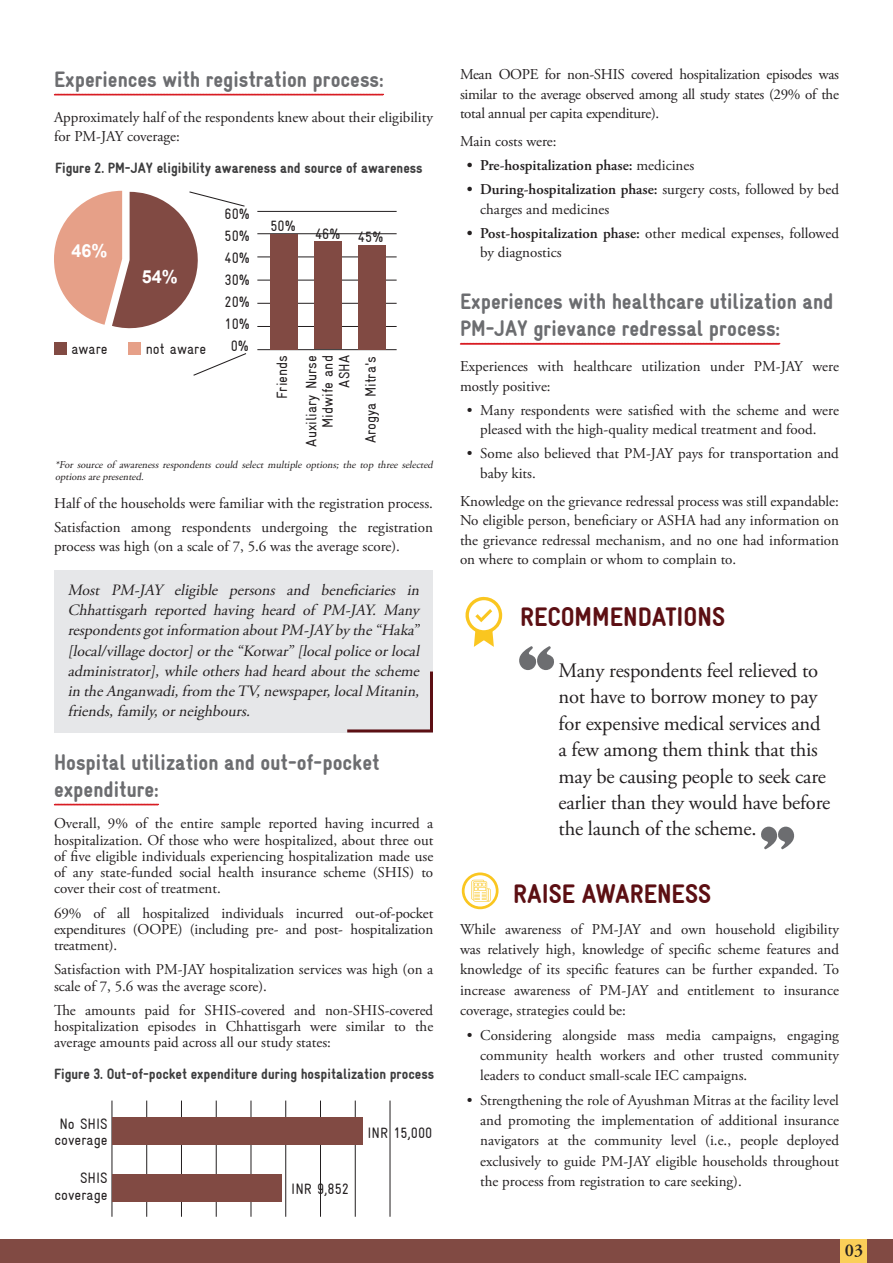
<style>
.page{position:relative;width:893px;height:1263px;background:#fff}
.page>*{position:absolute;margin:0;border:0;box-sizing:border-box;transform-origin:0 0}
.t1{font:900 condensed 27px "Gravur";color:#5c0f13}
.t2{font:900 condensed 22.5px/27px "Gravur";color:#6c6d70}
.Running_Text{font:20.55px/26.4px "Adobe Garamond Pro";letter-spacing:-.01em;color:#231f20}
.t3{font:700 18px "Arial";color:#fff}
.Running_Text-2{font:600 18px "Adobe Garamond Pro";color:#231f20}
.Running_Text-3{font:italic 15.75px/20.2px "Adobe Garamond Pro";color:#231f20;text-align:justify}
.Running_Text-4{font:15px/19.5px "Adobe Garamond Pro";color:#231f20}
.Paragraph_Style_1{font:condensed 15px/16.5px "Gravur";color:#231f20;text-align:right}
.Paragraph_Style_3{font:900 condensed 15px "Gravur";color:#3e3e3f}
.t4{font:600 15px "Adobe Garamond Pro";color:#231f20}
.Running_Text-5{font:italic 10.5px/12px "Adobe Garamond Pro";color:#231f20}
.s1{font-weight:400}
.s2{font-weight:600}
</style>
<div class="page">
<div style="left:0;top:1239px;width:893px;height:24px;background:#814a43"></div>
<svg style="left:54px;top:94px;width:330px;height:2px"></svg>
<svg style="left:54px;top:803px;width:105px;height:3px"></svg>
<div style="left:54px;top:570px;width:379px;height:162px;background:#e6e7e9"></div>
<svg style="left:344px;top:671px;width:89px;height:62px"></svg>
<div style="left:841px;top:1239px;width:26px;height:24px;background:#fbcf59"></div>
<hr style="left:112px;top:1100px;width:1px;height:117px;background:#231f20">
<hr style="left:146px;top:1100px;width:1px;height:117px;background:#231f20">
<hr style="left:181px;top:1100px;width:1px;height:117px;background:#231f20">
<hr style="left:216px;top:1100px;width:1px;height:117px;background:#231f20">
<hr style="left:251px;top:1100px;width:1px;height:117px;background:#231f20">
<hr style="left:285px;top:1100px;width:1px;height:117px;background:#231f20">
<hr style="left:320px;top:1100px;width:1px;height:117px;background:#231f20">
<hr style="left:355px;top:1100px;width:1px;height:117px;background:#231f20">
<hr style="left:390px;top:1100px;width:1px;height:117px;background:#231f20">
<div style="left:112px;top:1117px;width:250px;height:27px;background:#814a43"></div>
<div style="left:112px;top:1174px;width:169px;height:27px;background:#814a43"></div>
<svg style="left:460px;top:343px;width:320px;height:2px"></svg>
<svg style="left:519px;top:646px;width:35px;height:24px"></svg>
<svg style="left:761px;top:826px;width:34px;height:24px"></svg>
<svg style="left:465px;top:596px;width:38px;height:51px"></svg>
<div style="left:54px;top:342px;width:13px;height:13px;background:#814a43"></div>
<div style="left:128px;top:342px;width:13px;height:13px;background:#e6a088"></div>
<svg style="left:54px;top:190px;width:191px;height:139px"></svg>
<svg style="left:193px;top:353px;width:54px;height:23px"></svg>
<hr style="left:257px;top:349px;width:140px;height:1px;background:#231f20">
<hr style="left:257px;top:303px;width:140px;height:1px;background:#231f20">
<hr style="left:257px;top:326px;width:140px;height:1px;background:#231f20">
<hr style="left:257px;top:280px;width:140px;height:1px;background:#231f20">
<hr style="left:257px;top:257px;width:140px;height:1px;background:#231f20">
<hr style="left:257px;top:233px;width:140px;height:1px;background:#231f20">
<hr style="left:257px;top:211px;width:140px;height:1px;background:#231f20">
<div style="left:270px;top:234px;width:27px;height:115px;background:#814a43"></div>
<div style="left:315px;top:241px;width:27px;height:108px;background:#814a43"></div>
<div style="left:358px;top:245px;width:27px;height:104px;background:#814a43"></div>
<div style="left:462px;top:872px;width:36px;height:37px;border:3px solid #fac620;border-radius:50%"></div>
<svg style="left:471px;top:880px;width:20px;height:21px"></svg>
<h2 class="t2" style="left:54px;top:66px;width:331px">Experiences with registration process:</h2>
<p class="Running_Text-4" style="left:54px;top:108px;width:380px">Approximately half of the respondents knew about their eligibility for PM-JAY coverage:</p>
<p class="Paragraph_Style_3" style="left:55px;top:159px;width:369px">Figure 2. PM-JAY eligibility awareness and source of awareness</p>
<p class="t3" style="left:71px;top:238px;width:38px">46%</p>
<p class="t3" style="left:142px;top:264px;width:38px">54%</p>
<p class="Paragraph_Style_1" style="left:71px;top:340px;width:38px">aware</p>
<p class="Paragraph_Style_1" style="left:146px;top:340px;width:62px">not aware</p>
<p class="Paragraph_Style_1" style="left:224px;top:206px;width:27px">60%</p>
<p class="Paragraph_Style_1" style="left:224px;top:249px;width:27px">40%</p>
<p class="Paragraph_Style_1" style="left:224px;top:271px;width:27px">30%</p>
<p class="Paragraph_Style_1" style="left:224px;top:293px;width:27px">20%</p>
<p class="Paragraph_Style_1" style="left:224px;top:315px;width:27px">10%</p>
<p class="Paragraph_Style_1" style="left:231px;top:337px;width:20px">0%</p>
<p class="Paragraph_Style_1" style="left:270px;top:217px;width:27px">50%</p>
<p class="Paragraph_Style_1" style="left:224px;top:227px;width:27px">50%</p>
<p class="Paragraph_Style_1" style="left:315px;top:226px;width:27px">46%</p>
<p class="Paragraph_Style_1" style="left:358px;top:229px;width:27px">45%</p>
<p class="Paragraph_Style_1" style="left:274px;top:399px;width:45px;rotate:-90deg">Friends</p>
<p class="Paragraph_Style_1" style="left:303px;top:447px;width:93px;rotate:-90deg">Auxiliary Nurse<br>Midwife and<br>ASHA</p>
<p class="Paragraph_Style_1" style="left:362px;top:443px;width:89px;rotate:-90deg">Arogya Mitra's</p>
<p class="Running_Text-5" style="left:55px;top:459px;width:382px">*For source of awareness respondents could select multiple options; the top three selected optionsarepresented.</p>
<p class="Running_Text-4" style="left:54px;top:493px;width:380px">Half of the households were familiar with the registration process.</p>
<p class="Running_Text-4" style="left:54px;top:517px;width:380px">Satisfaction among respondents undergoing the registration process was high (on a scale of 7, 5.6 was the average score).</p>
<p class="Running_Text-3" style="left:68px;top:580px;width:356px">Most PM-JAY eligible persons and beneficiaries in Chhattisgarh reported having heard of PM-JAY. Many respondentsgotinformation aboutPM-JAY by the“Haka” [local/villagedoctor]orthe“Kotwar”[localpoliceorlocal administrator], while others had heard about the scheme in theAnganwadi,from theTV,newspaper,localMitanin, friends,family,orneighbours.</p>
<h2 class="t2" style="left:54px;top:749px;width:327px">Hospital utilization and out-of-pocket expenditure:</h2>
<p class="Running_Text-4" style="left:54px;top:816px;width:381px;line-height:16.2px;text-align:justify">Overall, 9% of the entire sample reported having incurred a hospitalization. Of those who were hospitalized, about three out of five eligible individuals experiencing hospitalization made use of any state-funded social health insurance scheme (SHIS) to cover their cost of treatment.</p>
<p class="Running_Text-4" style="left:54px;top:905px;width:381px;line-height:16.2px;text-align:justify">69% of all hospitalized individuals incurred out-of-pocket expenditures (OOPE) (including pre- and post- hospitalization treatment).</p>
<p class="Running_Text-4" style="left:54px;top:962px;width:381px;line-height:16.2px">Satisfaction with PM-JAY hospitalization services was high (on a scale of 7, 5.6 was the average score).</p>
<p class="Running_Text-4" style="left:54px;top:1003px;width:381px;line-height:16.2px;text-align:justify">The amounts paid for SHIS-covered and non-SHIS-covered hospitalization episodes in Chhattisgarh were similar to the average amounts paid across all our study states:</p>
<p class="Paragraph_Style_3" style="left:54px;top:1065px;width:382px">Figure 3. Out-of-pocket expenditure during hospitalization process</p>
<p class="Paragraph_Style_1" style="left:54px;top:1115px;width:55px;text-align:center">No SHIS coverage</p>
<p class="Paragraph_Style_1" style="left:54px;top:1170px;width:55px">SHIS coverage</p>
<p class="Paragraph_Style_1" style="left:291px;top:1180px;width:59px">INR 9,852</p>
<p class="Paragraph_Style_1" style="left:367px;top:1124px;width:66px">INR 15,000</p>
<p class="Running_Text-4" style="left:460px;top:65px;width:380px;text-align:justify">Mean OOPE for non-SHIS covered hospitalization episodes was similar to the average observed among all study states (29% of the total annual per capita expenditure).</p>
<p class="Running_Text-4" style="left:460px;top:132px;width:98px">Main costs were:</p>
<p class="t4" style="left:467px;top:157px;width:229px">• Pre-hospitalization phase: <span class="s1">medicines</span></p>
<p class="Running_Text-4" style="left:480px;top:180px;width:360px;text-indent:-14px"><span class="s2">• During-hospitalization phase:</span> surgery costs, followed by bed charges and medicines</p>
<p class="Running_Text-4" style="left:480px;top:224px;width:360px;text-indent:-14px"><span class="s2">• Post-hospitalization phase:</span> other medical expenses, followed by diagnostics</p>
<h2 class="t2" style="left:460px;top:288px;width:375px">Experiences with healthcare utilization and<br>PM-JAY grievance redressal process:</h2>
<p class="Running_Text-4" style="left:460px;top:357px;width:380px">Experiences with healthcare utilization under PM-JAY were mostly positive:</p>
<p class="Running_Text-4" style="left:480px;top:401px;width:360px;text-indent:-14px">• Many respondents were satisfied with the scheme and were pleased with the high-quality medical treatment and food.</p>
<p class="Running_Text-4" style="left:480px;top:444px;width:360px;text-indent:-14px">• Some also believed that PM-JAY pays for transportation and baby kits.</p>
<p class="Running_Text-4" style="left:460px;top:492px;width:380px;text-align:justify">Knowledge on the grievance redressal process was still expandable:<br>No eligible person, beneficiary or ASHA had any information on the grievance redressal mechanism, and no one had information on where to complain or whom to complain to.</p>
<h1 class="t1" style="left:520px;top:602px;width:207px">RECOMMENDATIONS</h1>
<p class="Running_Text" style="left:559px;top:658px;width:273px">Many respondents feel relieved to not have to borrow money to pay for expensive medical services and a few among them think that this may be causing people to seek care earlier than they would have before the launch of the scheme.</p>
<h1 class="t1" style="left:513px;top:879px;width:200px">RAISE AWARENESS</h1>
<p class="Running_Text-4" style="left:460px;top:919px;width:381px;line-height:20.2px;text-align:justify">While awareness of PM-JAY and own household eligibility was relatively high, knowledge of specific scheme features and knowledge of its specific features can be further expanded. To increase awareness of PM-JAY and entitlement to insurance coverage, strategies could be:</p>
<p class="Running_Text-4" style="left:480px;top:1025px;width:360px;line-height:20.2px;text-align:justify;text-indent:-14px">• Considering alongside mass media campaigns, engaging community health workers and other trusted community leaders to conduct small-scale IEC campaigns.</p>
<p class="Running_Text-4" style="left:480px;top:1090px;width:360px;line-height:20.2px;text-align:justify;text-indent:-14px">• Strengthening the role of Ayushman Mitras at the facility level and promoting the implementation of additional insurance navigators at the community level (i.e., people deployed exclusively to guide PM-JAY eligible households throughout the process from registration to care seeking).</p>
<p class="Running_Text-2" style="left:845px;top:1240px;width:20px">03</p>
</div>
